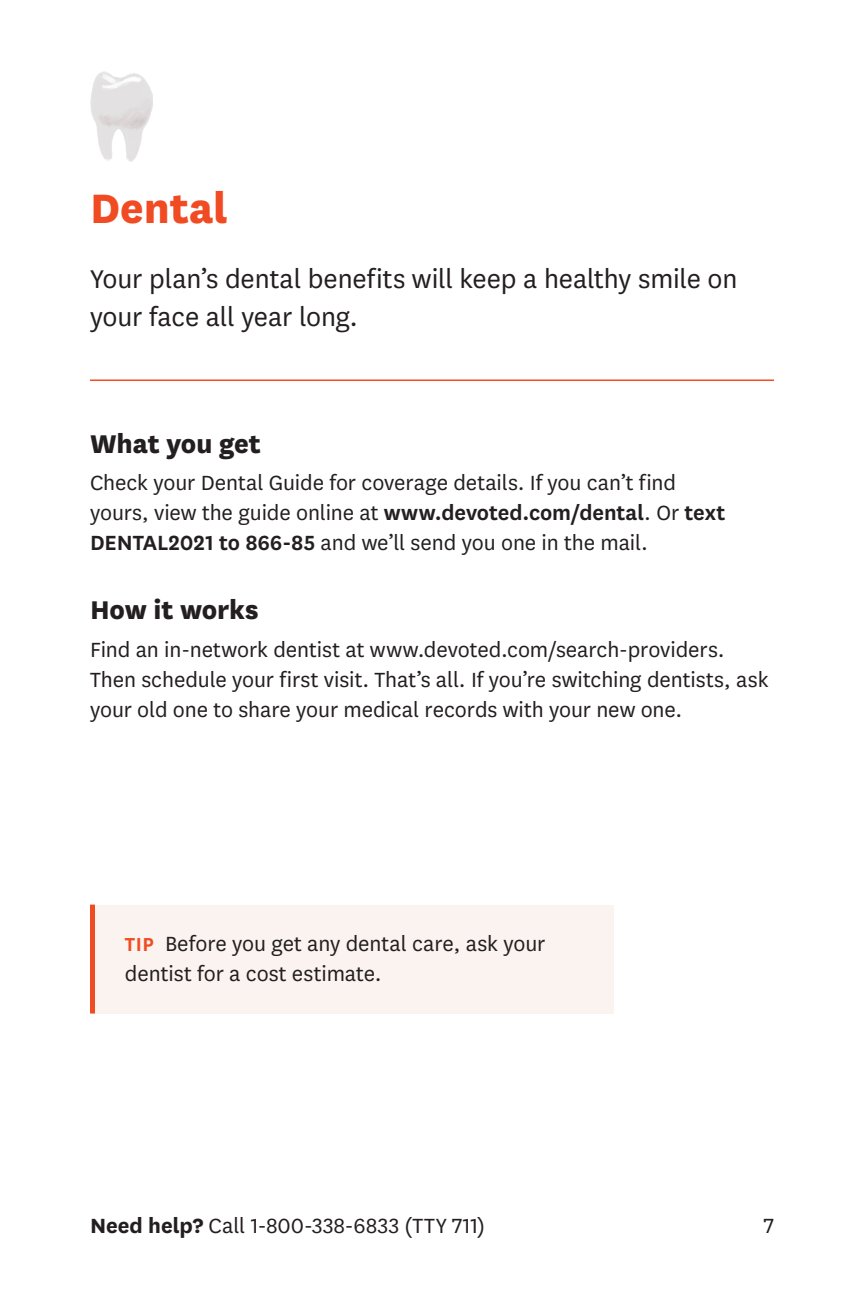
<style>
.page{position:relative;width:864px;height:1296px;background:#fff}
.page>*{position:absolute;margin:0;border:0;box-sizing:border-box;transform-origin:0 0}
.t1{font:800 48px "National";color:#f04b23}
.t2{font:30px/38px "National";letter-spacing:-.005em;color:#231f20}
.t3{font:800 30px "National";letter-spacing:-.005em;color:#231f20}
.t4{font:24px/30px "National";letter-spacing:-.005em;color:#231f20}
.s1{font-weight:600}
.s2{font-weight:600;font-size:22px;color:#f04b23}
.s3{font-weight:700}
</style>
<div class="page">
<hr style="left:90px;top:380px;width:684px;height:1px;background:#f04b23">
<img style="left:90px;top:72px;width:62px;height:90px">
<div style="left:92px;top:905px;width:522px;height:109px;background:#fbf3ef"></div>
<div style="left:90px;top:905px;width:5px;height:109px;background:#f04b23"></div>
<h1 class="t1" style="left:90px;top:174px;width:139px">Dental</h1>
<p class="t2" style="left:90px;top:259px;width:649px">Your plan’s dental benefits will keep a healthy smile on your face all year long.</p>
<p class="t3" style="left:90px;top:422px;width:172px">What you get</p>
<p class="t4" style="left:90px;top:467px;width:637px">Check your Dental Guide for coverage details. If you can’t find yours, view the guide online at <span class="s1">www.devoted.com/dental</span>. Or <span class="s1">text<br>DENTAL2021 to 866-85</span> and we’ll send you one in the mail.</p>
<p class="t3" style="left:90px;top:589px;width:170px">How it works</p>
<p class="t4" style="left:90px;top:633px;width:680px">Find an in-network dentist at www.devoted.com/search-providers.<br>Then schedule your first visit. That’s all. If you’re switching dentists, ask your old one to share your medical records with your new one.</p>
<p class="t4" style="left:125px;top:928px;width:422px"><span class="s2">TIP</span> Before you get any dental care, ask your dentist for a cost estimate.</p>
<p class="t4" style="left:90px;top:1210px;width:397px"><span class="s3">Need help?</span> Call 1-800-338-6833 (TTY 711)</p>
<p class="t4" style="left:764px;top:1210px;width:12px">7</p>
</div>
